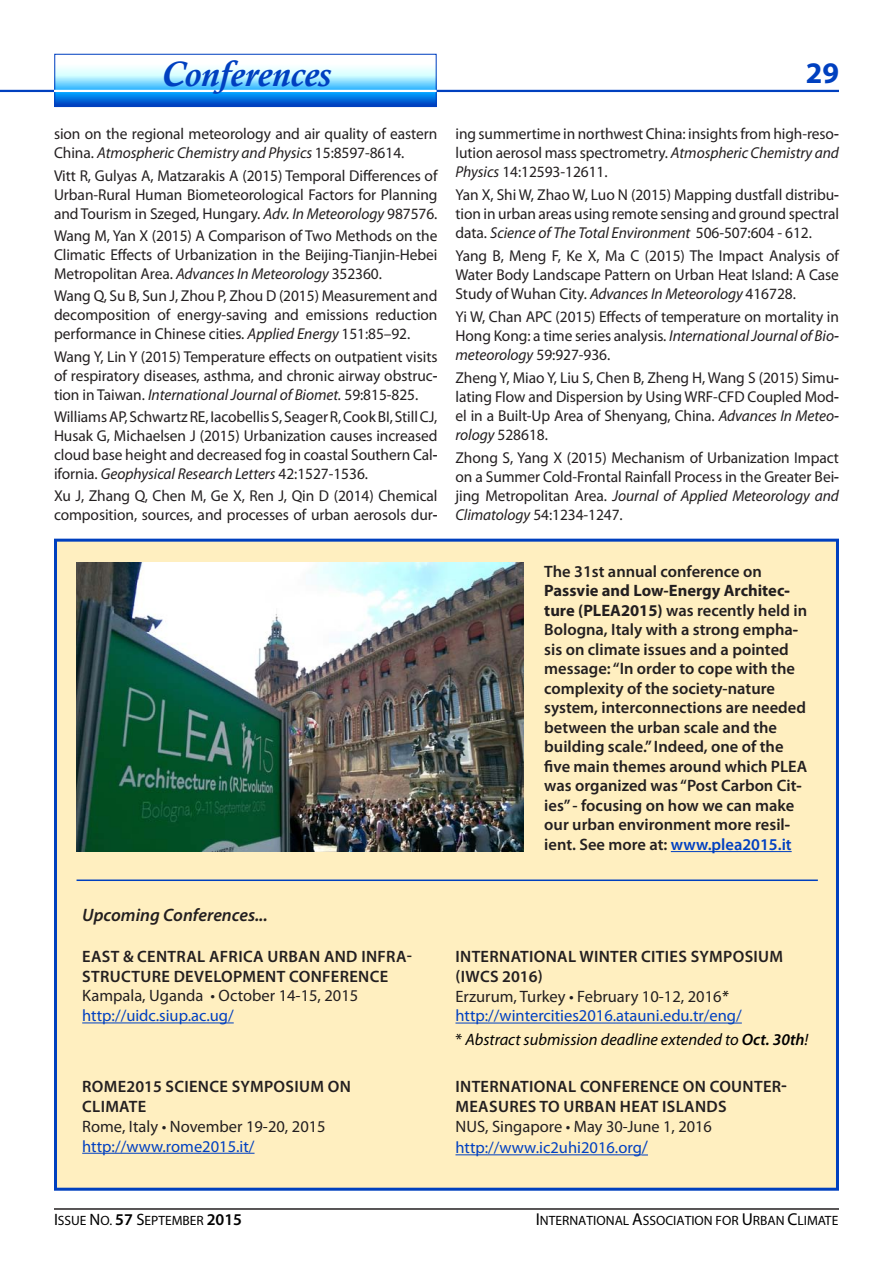
<style>
.page{position:relative;width:893px;height:1263px;background:#fff}
.page>*{position:absolute;margin:0;border:0;box-sizing:border-box;transform-origin:0 0}
.t1{font:italic 700 36px "Calisto";color:#0040c0}
.t2{font:700 30px "Myriad Pro";color:#0040bf}
.body_text{font:italic 600 18px "Myriad Pro";color:#231f20}
.body_text-2{font:600 16.5px/19.5px "Myriad Pro";color:#231f20}
.body_text-3{font:16.5px "Myriad Pro";color:#231f20}
.body_text-4{font:16.5px "Myriad Pro";color:#0040c1}
.body_text-5{font:600 16.5px/19.5px "Myriad Pro";letter-spacing:.02em;color:#231f20}
.body_text-6{font:italic 16.5px "Myriad Pro";color:#000}
.subhead{font:15.75px/18.9px "Myriad Pro";letter-spacing:-.005em;color:#231f20;text-align:justify}
.t3{font:13.5px "Myriad Pro";color:#000}
.s1{font-style:italic}
.s2{font-weight:700}
.s3{color:#0040c1}
.s4{font-style:italic;color:#000}
.s5{font-style:normal}
.s6{font-weight:600}
.s7{font-size:18px}
.s8{font-size:16.5px}
.s9{font-weight:600;font-size:16.5px}
.s10{font-size:17.25px}
</style>
<div class="page">
<hr style="left:0;top:90px;width:839px;height:2px;background:#0040bf">
<svg style="left:56px;top:67px;width:379px;height:38px"></svg>
<div style="left:54px;top:54px;width:383px;height:53px;border:1px solid #0040c0"></div>
<hr style="left:54px;top:90px;width:382px;height:2px;background:#fff">
<hr style="left:54px;top:1208px;width:785px;height:2px;background:#231f20">
<div style="left:56px;top:540px;width:781px;height:649px;background:#ffefc0"></div>
<div style="left:54px;top:539px;width:785px;height:652px;border:3px solid #0040bf"></div>
<hr style="left:455px;top:1022px;width:287px;height:1px;background:#0040c1">
<hr style="left:455px;top:1154px;width:187px;height:1px;background:#0040c1">
<hr style="left:82px;top:1022px;width:152px;height:1px;background:#0040c1">
<hr style="left:82px;top:1153px;width:173px;height:1px;background:#0040c1">
<hr style="left:77px;top:879px;width:741px;height:2px;background:#0040bf">
<img style="left:77px;top:562px;width:446px;height:289px">
<hr style="left:671px;top:851px;width:121px;height:1px;background:#0040c1">
<p class="t1" style="left:161px;top:54px;width:171px">Conferences</p>
<p class="t2" style="left:806px;top:53px;width:33px">29</p>
<p class="subhead" style="left:54px;top:124px;width:385px">sion on the regional meteorology and air quality of eastern<br>China. <span class="s1">Atmospheric Chemistry and Physics</span> 15:8597-8614.</p>
<p class="subhead" style="left:54px;top:166px;width:385px">Vitt R, Gulyas A, Matzarakis A (2015) Temporal Differences of Urban-Rural Human Biometeorological Factors for Planning and Tourism in Szeged, Hungary. <span class="s1">Adv. In Meteorology</span> 987576.</p>
<p class="subhead" style="left:54px;top:226px;width:385px">Wang M, Yan X (2015) A Comparison of Two Methods on the Climatic Effects of Urbanization in the Beijing-Tianjin-Hebei Metropolitan Area. <span class="s1">Advances In Meteorology</span> 352360.</p>
<p class="subhead" style="left:54px;top:286px;width:385px">Wang Q, Su B, Sun J, Zhou P, Zhou D (2015) Measurement and decomposition of energy-saving and emissions reduction performance in Chinese cities. <span class="s1">Applied Energy</span> 151:85–92.</p>
<p class="subhead" style="left:54px;top:347px;width:385px">Wang Y, Lin Y (2015) Temperature effects on outpatient visits of respiratory diseases, asthma, and chronic airway obstruct tion in Taiwan. <span class="s1">International Journal of Biomet.</span> 59:815-825.</p>
<p class="subhead" style="left:54px;top:407px;width:385px">Williams AP, Schwartz RE, Iacobellis S, Seager R, Cook BI, Still CJ, Husak G, Michaelsen J (2015) Urbanization causes increased cloud base height and decreased fog in coastal Southern Cali ifornia. <span class="s1">Geophysical Research Letters</span> 42:1527-1536.</p>
<p class="subhead" style="left:54px;top:486px;width:385px">Xu J, Zhang Q, Chen M, Ge X, Ren J, Qin D (2014) Chemical composition, sources, and processes of urban aerosols duri</p>
<p class="subhead" style="left:455px;top:124px;width:385px">ing summertime in northwest China: insights from high-resol lution aerosol mass spectrometry. <span class="s1">Atmospheric Chemistry and Physics</span> 14:12593-12611.</p>
<p class="subhead" style="left:455px;top:185px;width:385px">Yan X, Shi W, Zhao W, Luo N (2015) Mapping dustfall distribut tion in urban areas using remote sensing and ground spectral data. <span class="s1">Science of The Total Environment</span> 506-507:604 - 612.</p>
<p class="subhead" style="left:455px;top:246px;width:385px">Yang B, Meng F, Ke X, Ma C (2015) The Impact Analysis of Water Body Landscape Pattern on Urban Heat Island: A Case Study of Wuhan City. <span class="s1">Advances In Meteorology</span> 416728.</p>
<p class="subhead" style="left:455px;top:307px;width:385px">Yi W, Chan APC (2015) Effects of temperature on mortality in Hong Kong: a time series analysis. <span class="s1">International Journal of Biom meteorology</span> 59:927-936.</p>
<p class="subhead" style="left:455px;top:368px;width:384px">Zheng Y, Miao Y, Liu S, Chen B, Zheng H, Wang S (2015) Simul lating Flow and Dispersion by Using WRF-CFD Coupled Mode el in a Built-Up Area of Shenyang, China. <span class="s1">Advances In Meteor rology</span> 528618.</p>
<p class="subhead" style="left:455px;top:448px;width:385px">Zhong S, Yang X (2015) Mechanism of Urbanization Impact on a Summer Cold-Frontal Rainfall Process in the Greater Beij jing Metropolitan Area. <span class="s1">Journal of Applied Meteorology and Climatology</span> 54:1234-1247.</p>
<p class="body_text-2" style="left:544px;top:561px;width:264px">The 31st annual conference on <span class="s2">Passvie and Low-Energy Architect ture (PLEA2015)</span> was recently held in Bologna, Italy with a strong emphas sis on climate issues and a pointed message: “In order to cope with the complexity of the society-nature system, interconnections are needed between the urban scale and the building scale.” Indeed, one of the five main themes around which PLEA was organized was “Post Carbon Citi ies” - focusing on how we can make our urban environment more resili ient. See more at: <span class="s3">www.plea2015.it</span></p>
<p class="body_text" style="left:82px;top:904px;width:187px">Upcoming Conferences...</p>
<p class="body_text-2" style="left:82px;top:946px;width:20px">East</p>
<p class="body_text-2" style="left:123px;top:946px;width:35px">&amp; Central</p>
<p class="body_text-2" style="left:209px;top:946px;width:21px">Africa</p>
<p class="body_text-2" style="left:267px;top:946px;width:23px">Urban</p>
<p class="body_text-2" style="left:324px;top:946px;width:12px">and</p>
<p class="body_text-2" style="left:361px;top:946px;width:15px">Infra-</p>
<p class="body_text-2" style="left:82px;top:966px;width:11px">structure</p>
<p class="body_text-2" style="left:174px;top:966px;width:23px">Development</p>
<p class="body_text-2" style="left:289px;top:966px;width:21px">Conference</p>
<p class="body_text-3" style="left:82px;top:986px;width:278px">Kampala, Uganda • October 14-15, 2015</p>
<p class="body_text-4" style="left:82px;top:1005px;width:153px">http://uidc.siup.ac.ug/</p>
<p class="body_text-5" style="left:82px;top:1077px;width:258px;text-indent:44px">2015 SCIENCE SYMPOSIUM on<br>CLIMATE</p>
<p class="body_text-3" style="left:82px;top:1116px;width:245px">Rome, Italy • November 19-20, 2015</p>
<p class="body_text-4" style="left:82px;top:1136px;width:174px">http://www.rome2015.it/</p>
<p class="body_text-2" style="left:82px;top:1077px;width:22px">Rome</p>
<p class="body_text-2" style="left:455px;top:946px;width:16px">International</p>
<p class="body_text-2" style="left:579px;top:946px;width:25px">Winter</p>
<p class="body_text-2" style="left:641px;top:946px;width:18px">Cities</p>
<p class="body_text-2" style="left:691px;top:946px;width:21px">Symposium</p>
<p class="body_text-2" style="left:455px;top:966px;width:89px">(IWCS 2016)</p>
<p class="body_text-3" style="left:455px;top:986px;width:274px">Erzurum, Turkey • February 10-12, 2016<span class="s4">*</span></p>
<p class="body_text-4" style="left:455px;top:1006px;width:288px">http://wintercities2016.atauni.edu.tr/eng/</p>
<p class="body_text-6" style="left:455px;top:1029px;width:354px"><span class="s5">*</span> Abstract submission deadline extended to <span class="s6">Oct. 30th</span>!</p>
<p class="body_text-5" style="left:455px;top:1076px;width:333px;text-indent:227px">on COUNTERM<br>MEASURES TO URBAN HEAT ISLANDS</p>
<p class="body_text-3" style="left:455px;top:1116px;width:258px">NUS, Singapore • May 30-June 1, 2016</p>
<p class="body_text-4" style="left:455px;top:1137px;width:194px">http://www.ic2uhi2016.org<span class="s7">/</span></p>
<p class="body_text-2" style="left:455px;top:1076px;width:16px">International</p>
<p class="body_text-2" style="left:580px;top:1076px;width:21px">Conference</p>
<p class="t3" style="left:54px;top:1212px;width:190px"><span class="s8">I</span>SSUE <span class="s8">N</span>O. <span class="s9">57</span> <span class="s8">S</span>EPTEMBER <span class="s9">2015</span></p>
<p class="t3" style="left:536px;top:1212px;width:304px"><span class="s10">I</span>NTERNATIONAL <span class="s10">A</span>SSOCIATION FOR <span class="s10">U</span>RBAN <span class="s10">C</span>LIMATE</p>
</div>
